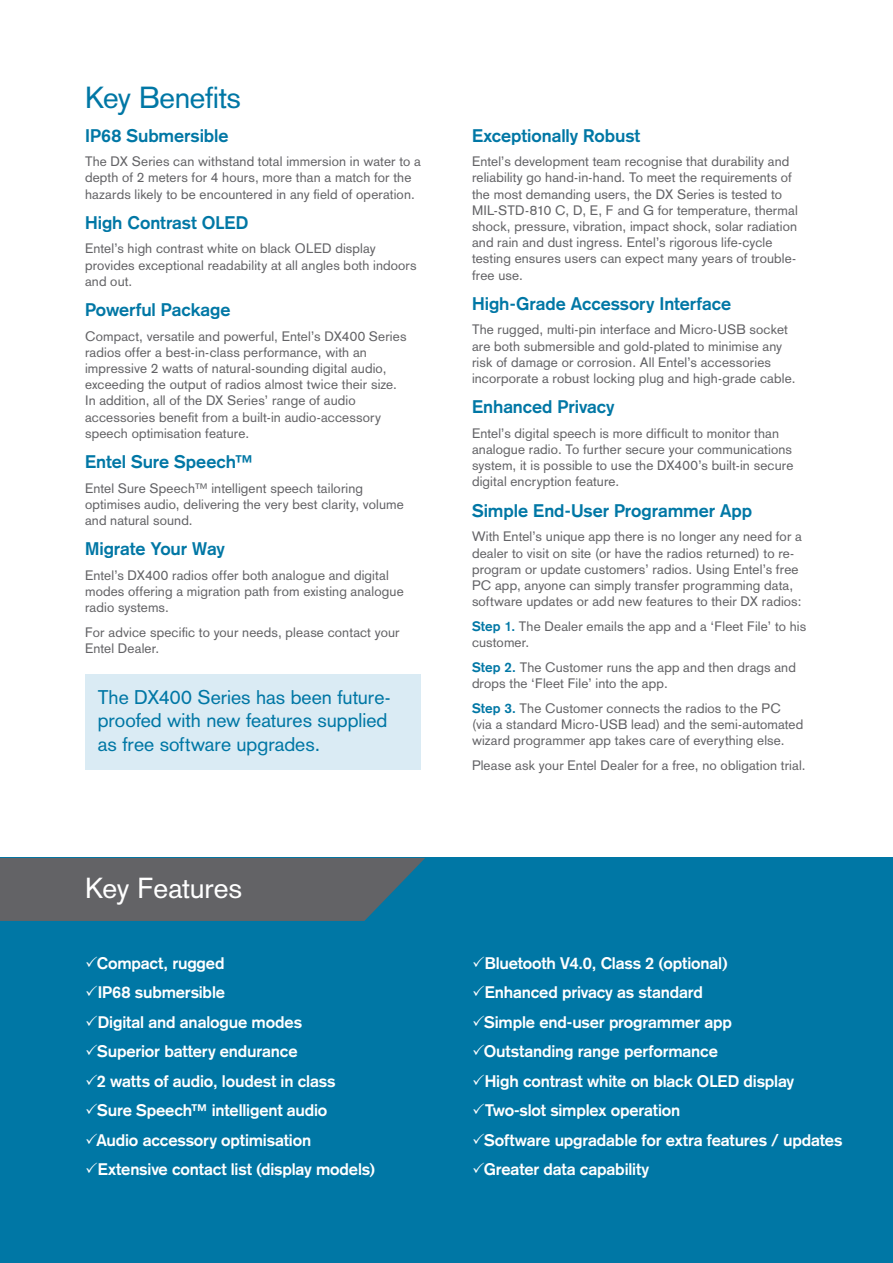
<style>
.page{position:relative;width:893px;height:1263px;background:#fff}
.page>*{position:absolute;margin:0;border:0;box-sizing:border-box;transform-origin:0 0}
.t1{font:30px "Akzidenz Grotesk";letter-spacing:-.015em;color:#0077a5}
.t2{font:28.5px "Akzidenz Grotesk";letter-spacing:-.01em;color:#fff}
.t3{font:19.5px/23.4px "Akzidenz Grotesk";color:#0077a5}
.t4{font:700 18px "Akzidenz Grotesk";color:#0077a5}
.t5{font:700 16.5px/29.5px "Akzidenz Grotesk";letter-spacing:-.01em;color:#fff}
.t6{font:13.5px/16.2px "Akzidenz Grotesk";letter-spacing:.01em;color:#636366}
.s1{font-weight:700;color:#0077a5}
</style>
<div class="page">
<div style="left:0;top:858px;width:893px;height:405px;background:#0077a5"></div>
<svg style="left:0;top:858px;width:425px;height:63px;background:#5b646a"></svg>
<div style="left:85px;top:674px;width:336px;height:96px;background:#daebf4"></div>
<h1 class="t1" style="left:85px;top:80px;width:157px">Key Benefits</h1>
<h3 class="t4" style="left:85px;top:125px;width:145px">IP68 Submersible</h3>
<p class="t6" style="left:85px;top:153px;width:337px">The DX Series can withstand total immersion in water to a depth of 2 meters for 4 hours, more than a match for the hazards likely to be encountered in any field of operation.</p>
<h3 class="t4" style="left:85px;top:212px;width:165px">High Contrast OLED</h3>
<p class="t6" style="left:85px;top:241px;width:333px">Entel’s high contrast white on black OLED display provides exceptional readability at all angles both indoors and out.</p>
<h3 class="t4" style="left:85px;top:299px;width:147px">Powerful Package</h3>
<p class="t6" style="left:85px;top:328px;width:323px">Compact, versatile and powerful, Entel’s DX400 Series radios offer a best-in-class performance, with an impressive 2 watts of natural-sounding digital audio, exceeding the output of radios almost twice their size.<br>In addition, all of the DX Series’ range of audio accessories benefit from a built-in audio-accessory speech optimisation feature.</p>
<h3 class="t4" style="left:85px;top:451px;width:169px">Entel Sure Speech™</h3>
<p class="t6" style="left:85px;top:480px;width:320px">Entel Sure Speech™ intelligent speech tailoring optimises audio, delivering the very best clarity, volume and natural sound.</p>
<h3 class="t4" style="left:85px;top:538px;width:141px">Migrate Your Way</h3>
<p class="t6" style="left:85px;top:567px;width:320px">Entel’s DX400 radios offer both analogue and digital modes offering a migration path from existing analogue radio systems.</p>
<p class="t6" style="left:85px;top:624px;width:316px">For advice specific to your needs, please contact your<br>Entel Dealer.</p>
<h3 class="t3" style="left:98px;top:685px;width:294px">The DX400 Series has been future&shy;proofed with new features supplied as free software upgrades.</h3>
<h2 class="t2" style="left:85px;top:871px;width:159px">Key Features</h2>
<h3 class="t4" style="left:472px;top:125px;width:170px">Exceptionally Robust</h3>
<p class="t6" style="left:472px;top:153px;width:327px">Entel’s development team recognise that durability and reliability go hand-in-hand. To meet the requirements of the most demanding users, the DX Series is tested to MIL-STD-810 C, D, E, F and G for temperature, thermal shock, pressure, vibration, impact shock, solar radiation and rain and dust ingress. Entel’s rigorous life-cycle testing ensures users can expect many years of trouble&shy;free use.</p>
<h3 class="t4" style="left:472px;top:293px;width:261px">High-Grade Accessory Interface</h3>
<p class="t6" style="left:472px;top:322px;width:325px">The rugged, multi-pin interface and Micro-USB socket are both submersible and gold-plated to minimise any risk of damage or corrosion. All Entel’s accessories incorporate a robust locking plug and high-grade cable.</p>
<h3 class="t4" style="left:472px;top:396px;width:144px">Enhanced Privacy</h3>
<p class="t6" style="left:472px;top:425px;width:323px">Entel’s digital speech is more difficult to monitor than analogue radio. To further secure your communications system, it is possible to use the DX400’s built-in secure digital encryption feature.</p>
<h3 class="t4" style="left:472px;top:500px;width:282px">Simple End-User Programmer App</h3>
<p class="t6" style="left:472px;top:528px;width:331px">With Entel’s unique app there is no longer any need for a dealer to visit on site (or have the radios returned) to re&shy;program or update customers’ radios. Using Entel’s free PC app, anyone can simply transfer programming data, software updates or add new features to their DX radios:</p>
<p class="t6" style="left:472px;top:618px;width:336px"><span class="s1">Step 1.</span> The Dealer emails the app and a ‘Fleet File’ to his customer.</p>
<p class="t6" style="left:472px;top:659px;width:325px"><span class="s1">Step 2.</span> The Customer runs the app and then drags and drops the ‘Fleet File’ into the app.</p>
<p class="t6" style="left:472px;top:700px;width:333px"><span class="s1">Step 3.</span> The Customer connects the radios to the PC (via a standard Micro-USB lead) and the semi-automated wizard programmer app takes care of everything else.</p>
<p class="t6" style="left:472px;top:757px;width:335px">Please ask your Entel Dealer for a free, no obligation trial.</p>
<p class="t5" style="left:96px;top:948px;width:280px">Compact, rugged<br>IP68 submersible<br>Digital and analogue modes<br>Superior battery endurance<br>2 watts of audio, loudest in class<br>Sure Speech™ intelligent audio<br>Audio accessory optimisation<br>Extensive contact list (display models)</p>
<p class="t5" style="left:484px;top:948px;width:360px">Bluetooth V4.0, Class 2 (optional)<br>Enhanced privacy as standard<br>Simple end-user programmer app<br>Outstanding range performance<br>High contrast white on black OLED display Two-slot simplex operation<br>Software upgradable for extra features / updates Greater data capability</p>
</div>
